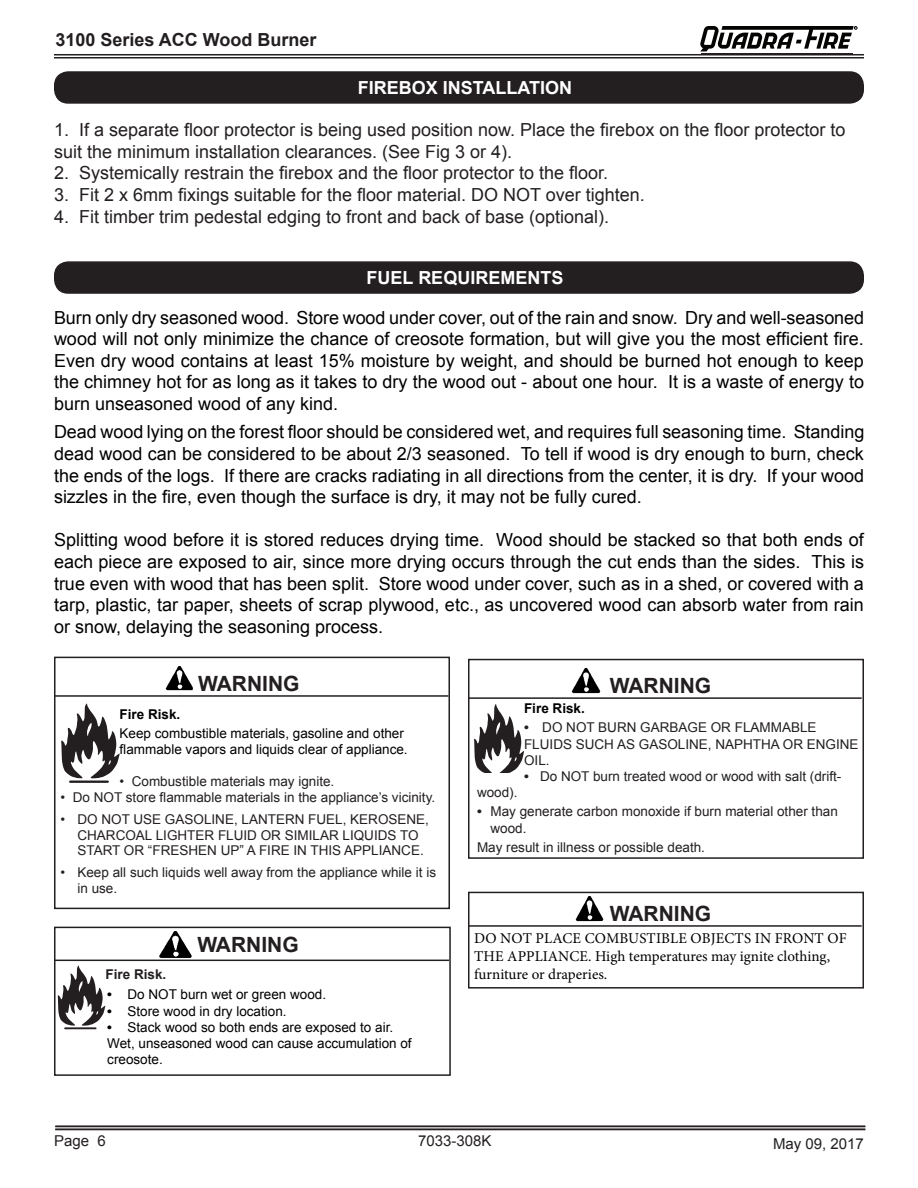
<style>
.page{position:relative;width:918px;height:1188px;background:#fff}
.page>*{position:absolute;margin:0;border:0;box-sizing:border-box;transform-origin:0 0}
.t1{font:700 21px "Arial";color:#231f20}
.t2{font:18px/21.6px "Arial";color:#000;text-align:justify}
.t3{font:18px/21.6px "Arial";color:#231f20}
.t4{font:700 18px "Arial";color:#fff}
.t5{font:700 18px "Arial";color:#231f20}
.t6{font:15px/18px "Minion Pro";color:#000}
.t7{font:15px "Arial";color:#231f20}
.t8{font:13.5px/16.2px "Arial";color:#231f20}
.t9{font:13.5px/16.2px "Arial";color:#000}
.t10{font:700 13.5px "Arial";color:#000}
.t11{font:700 13.5px "Arial";color:#231f20}
.s1{font-weight:700}
</style>
<div class="page">
<hr style="left:54px;top:54px;width:810px;height:1px;background:#231f20">
<hr style="left:54px;top:57px;width:810px;height:1px;background:#231f20">
<hr style="left:55px;top:1126px;width:810px;height:1px;background:#231f20">
<hr style="left:55px;top:1129px;width:810px;height:1px;background:#231f20">
<svg style="left:701px;top:26px;width:156px;height:25px"></svg>
<div style="left:55px;top:72px;width:808px;height:31px;background:#231f20;border-radius:14px"></div>
<div style="left:54px;top:71px;width:810px;height:33px;border:2px solid #231f20;border-radius:14px"></div>
<div style="left:55px;top:262px;width:808px;height:31px;background:#231f20;border-radius:14px"></div>
<div style="left:54px;top:261px;width:810px;height:33px;border:2px solid #231f20;border-radius:14px"></div>
<div style="left:468px;top:659px;width:396px;height:200px;border:2px solid #231f20"></div>
<svg style="left:474px;top:704px;width:50px;height:69px"></svg>
<img style="left:571px;top:668px;width:30px;height:26px">
<hr style="left:468px;top:697px;width:394px;height:2px;background:#231f20">
<div style="left:54px;top:657px;width:396px;height:252px;border:2px solid #231f20"></div>
<svg style="left:61px;top:703px;width:59px;height:80px"></svg>
<img style="left:165px;top:666px;width:28px;height:25px">
<hr style="left:54px;top:695px;width:394px;height:2px;background:#231f20">
<div style="left:54px;top:927px;width:397px;height:149px;border:2px solid #231f20"></div>
<img style="left:159px;top:931px;width:33px;height:27px">
<svg style="left:58px;top:965px;width:47px;height:64px"></svg>
<hr style="left:55px;top:960px;width:394px;height:1px;background:#231f20">
<div style="left:468px;top:892px;width:396px;height:97px;border:2px solid #231f20"></div>
<img style="left:575px;top:896px;width:29px;height:26px">
<hr style="left:468px;top:925px;width:394px;height:2px;background:#231f20">
<p class="t5" style="left:56px;top:27px;width:263px">3100 Series ACC Wood Burner</p>
<p class="t4" style="left:358px;top:76px;width:216px">FIREBOX INSTALLATION</p>
<p class="t3" style="left:54px;top:119px;width:793px">1. If a separate floor protector is being used position now. Place the firebox on the floor protector to suit the minimum installation clearances. (See Fig 3 or 4).</p>
<p class="t3" style="left:54px;top:162px;width:556px">2. Systemically restrain the firebox and the floor protector to the floor.</p>
<p class="t3" style="left:54px;top:184px;width:592px">3. Fit 2 x 6mm fixings suitable for the floor material. DO NOT over tighten.</p>
<p class="t3" style="left:54px;top:206px;width:557px">4. Fit timber trim pedestal edging to front and back of base (optional).</p>
<p class="t4" style="left:367px;top:266px;width:198px">FUEL REQUIREMENTS</p>
<p class="t2" style="left:54px;top:307px;width:812px">Burn only dry seasoned wood. Store wood under cover, out of the rain and snow. Dry and well-seasoned wood will not only minimize the chance of creosote formation, but will give you the most efficient fire.<br>Even dry wood contains at least 15% moisture by weight, and should be burned hot enough to keep the chimney hot for as long as it takes to dry the wood out - about one hour. It is a waste of energy to burn unseasoned wood of any kind.</p>
<p class="t2" style="left:54px;top:421px;width:812px">Dead wood lying on the forest floor should be considered wet, and requires full seasoning time. Standing dead wood can be considered to be about 2/3 seasoned. To tell if wood is dry enough to burn, check the ends of the logs. If there are cracks radiating in all directions from the center, it is dry. If your wood sizzles in the fire, even though the surface is dry, it may not be fully cured.</p>
<p class="t2" style="left:54px;top:529px;width:812px">Splitting wood before it is stored reduces drying time. Wood should be stacked so that both ends of each piece are exposed to air, since more drying occurs through the cut ends than the sides. This is true even with wood that has been split. Store wood under cover, such as in a shed, or covered with a tarp, plastic, tar paper, sheets of scrap plywood, etc., as uncovered wood can absorb water from rain or snow, delaying the seasoning process.</p>
<p class="t1" style="left:198px;top:669px;width:103px">WARNING</p>
<p class="t10" style="left:120px;top:705px;width:62px">Fire Risk.</p>
<p class="t9" style="left:120px;top:726px;width:290px">Keep combustible materials, gasoline and other flammable vapors and liquids clear of appliance.</p>
<p class="t8" style="left:120px;top:774px;width:216px">• Combustible materials may ignite.</p>
<p class="t8" style="left:61px;top:789px;width:376px">• Do NOT store flammable materials in the appliance’s vicinity.</p>
<p class="t8" style="left:77px;top:811px;width:353px;line-height:15.8px;text-indent:-17px">• DO NOT USE GASOLINE, LANTERN FUEL, KEROSENE,<br>CHARCOAL LIGHTER FLUID OR SIMILAR LIQUIDS TO<br>START OR “FRESHEN UP” A FIRE IN THIS APPLIANCE.</p>
<p class="t8" style="left:77px;top:865px;width:360px;line-height:15.8px;text-indent:-17px">• Keep all such liquids well away from the appliance while it is in use.</p>
<p class="t11" style="left:106px;top:965px;width:62px">Fire Risk.</p>
<p class="t1" style="left:197px;top:930px;width:103px">WARNING</p>
<p class="t9" style="left:107px;top:987px;width:220px"><span class="s1">•</span> Do NOT burn wet or green wood.</p>
<p class="t9" style="left:107px;top:1003px;width:181px"><span class="s1">•</span> Store wood in dry location.</p>
<p class="t9" style="left:107px;top:1019px;width:306px"><span class="s1">•</span> Stack wood so both ends are exposed to air.<br>Wet, unseasoned wood can cause accumulation of creosote.</p>
<p class="t1" style="left:610px;top:671px;width:103px">WARNING</p>
<p class="t10" style="left:524px;top:699px;width:62px">Fire Risk.</p>
<p class="t8" style="left:524px;top:720px;width:336px"><span class="s1">•</span> DO NOT BURN GARBAGE OR FLAMMABLE<br>FLUIDS SUCH AS GASOLINE, NAPHTHA OR ENGINE<br>OIL.</p>
<p class="t8" style="left:524px;top:768px;width:319px"><span class="s1">•</span> Do NOT burn treated wood or wood with salt (drift-</p>
<p class="t8" style="left:477px;top:784px;width:42px">wood).</p>
<p class="t8" style="left:490px;top:804px;width:349px;text-indent:-14px"><span class="s1">•</span> May generate carbon monoxide if burn material other than wood.</p>
<p class="t8" style="left:477px;top:839px;width:230px">May result in illness or possible death.</p>
<p class="t1" style="left:610px;top:899px;width:103px">WARNING</p>
<p class="t6" style="left:474px;top:929px;width:374px">DO NOT PLACE COMBUSTIBLE OBJECTS IN FRONT OF<br>THE APPLIANCE. High temperatures may ignite clothing, furniture or draperies.</p>
<p class="t7" style="left:54px;top:1131px;width:53px">Page 6</p>
<p class="t7" style="left:418px;top:1131px;width:75px">7033-308K</p>
<p class="t7" style="left:773px;top:1134px;width:92px">May 09, 2017</p>
</div>
